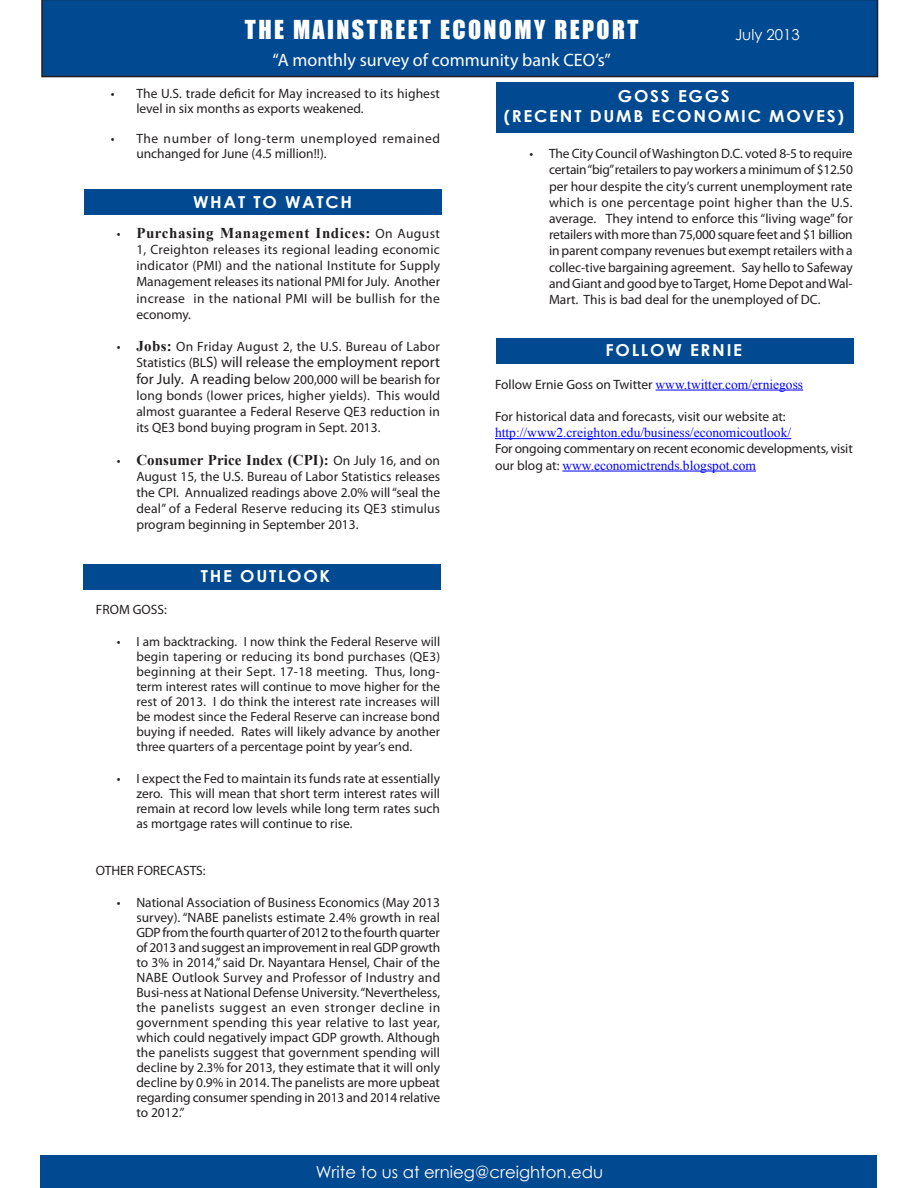
<style>
.page{position:relative;width:918px;height:1188px;background:#fff}
.page>*{position:absolute;margin:0;border:0;box-sizing:border-box;transform-origin:0 0}
.t1{font:24px "Impact";letter-spacing:.1em;color:#fff}
.t2{font:18px "Myriad Pro";color:#fff}
.karan{font:700 16.5px "Century Gothic";letter-spacing:.1em;color:#fff;scale:1.04 1}
.t3{font:16.5px "Century Gothic";color:#fff}
.Paragraph_Style_1{font:700 16.5px "Century Gothic";letter-spacing:.1em;color:#fff;scale:1.04 1}
.karan-2{font:15px "Myriad Pro";color:#231f20}
.karan-3{font:700 15px "Times New Roman";letter-spacing:.005em;color:#231f20}
.karan-4{font:700 15px "Times New Roman";letter-spacing:.04em;color:#231f20}
.t4{font:15px "Myriad Pro";color:#fff}
.t5{font:15px "Century Gothic";color:#fff}
.karan-5{font:13.5px/16.2px "Myriad Pro";color:#231f20;text-align:justify}
.karan-6{font:13.5px "Times New Roman";color:#00f}
.karan-7{font:13.5px/15px "Myriad Pro";letter-spacing:.04em;color:#231f20}
.karan-8{font:13.5px "Myriad Pro";letter-spacing:.02em;color:#231f20}
.karan-9{font:13.2px/15px "Myriad Pro";color:#231f20;text-align:justify}
.s1{font-family:"Myriad Pro";font-weight:400;font-size:13.5px}
.s2{font-family:"Times New Roman";font-weight:700;font-size:15px}
.s3{font-size:13.5px}
.s4{font-size:15px}
.s5{font-family:"Myriad Pro";color:#231f20}
.s6{font-family:"Times New Roman";color:#00f}
</style>
<div class="page">
<div style="left:41px;top:0;width:837px;height:77px;background:#014990"></div>
<div style="left:40px;top:1155px;width:838px;height:33px;background:#014990"></div>
<div style="left:84px;top:564px;width:357px;height:26px;background:#014990"></div>
<div style="left:496px;top:338px;width:358px;height:26px;background:#014990"></div>
<div style="left:496px;top:82px;width:358px;height:52px;background:#014990"></div>
<div style="left:84px;top:189px;width:358px;height:26px;background:#014990"></div>
<hr style="left:656px;top:390px;width:147px;height:1px;background:#00f">
<hr style="left:495px;top:438px;width:296px;height:1px;background:#00f">
<hr style="left:562px;top:471px;width:194px;height:1px;background:#00f">
<h1 class="t1" style="left:245px;top:11px;width:395px">THE MAINSTREET ECONOMY REPORT</h1>
<h2 class="t2" style="left:273px;top:48px;width:340px">“A monthly survey of community bank CEO’s”</h2>
<p class="t4" style="left:735px;top:18px;width:105px">DECEMBER 2003</p>
<p class="t4" style="left:715px;top:19px;width:107px">NOV MBER 2003</p>
<h1 class="t1" style="left:195px;top:16px;width:495px">THE PURCHASING ECONOMY SURVEY REPORT</h1>
<p class="t4" style="left:735px;top:23px;width:107px">NOVEMBER 2003</p>
<p class="t5" style="left:735px;top:24px;width:66px">July 2013</p>
<p class="karan-5" style="left:136px;top:86px;width:305px;line-height:15px;text-indent:-25px">• The U.S. trade deficit for May increased to its highest level in six months as exports weakened.</p>
<p class="karan-7" style="left:136px;top:131px;width:305px;text-indent:-25px">• The number of long-term unemployed remained unchanged for June (4.5 million!!).</p>
<p class="karan" style="left:193px;top:190px;width:155px">WHAT TO WATCH</p>
<p class="karan-4" style="left:117px;top:222px;width:325px"><span class="s1">•</span> Purchasing Management Indices: <span class="s1">On August</span></p>
<p class="karan-5" style="left:136px;top:241px;width:305px">1, Creighton releases its regional leading economic indicator (PMI) and the national Institute for Supply Management releases its national PMI for July. Another increase in the national PMI will be bullish for the economy.</p>
<p class="karan-8" style="left:117px;top:338px;width:325px">• <span class="s2">Jobs:</span> On Friday August 2, the U.S. Bureau of Labor</p>
<p class="karan-2" style="left:136px;top:353px;width:305px"><span class="s3">Statistics (BL</span>S) will release the employment report</p>
<p class="karan-5" style="left:136px;top:371px;width:305px"><span class="s4">for July. A reading be</span>low 200,000 will be bearish for long bonds (lower prices, higher yields). This would almost guarantee a Federal Reserve QE3 reduction in its QE3 bond buying program in Sept. 2013.</p>
<p class="karan-3" style="left:117px;top:449px;width:325px"><span class="s1">•</span> Consumer Price Index (CPI): <span class="s1">On July 16, and on</span></p>
<p class="karan-5" style="left:136px;top:468px;width:305px">August 15, the U.S. Bureau of Labor Statistics releases the CPI. Annualized readings above 2.0% will “seal the deal” of a Federal Reserve reducing its QE3 stimulus program beginning in September 2013.</p>
<p class="karan" style="left:201px;top:563px;width:126px">THE OUTLOOK</p>
<p class="karan-5" style="left:96px;top:601px;width:73px">FROM GOSS:</p>
<p class="karan-9" style="left:136px;top:634px;width:305px;text-indent:-20px"><span class="s3">•</span> I am backtracking. I now think the Federal Reserve will begin tapering or reducing its bond purchases (QE3) beginning at their Sept. 17-18 meeting. Thus, long&shy;term interest rates will continue to move higher for the rest of 2013. I do think the interest rate increases will be modest since the Federal Reserve can increase bond buying if needed. Rates will likely advance by another three quarters of a percentage point by year’s end.</p>
<p class="karan-5" style="left:136px;top:770px;width:305px;line-height:15px;text-indent:-20px">• I expect the Fed to maintain its funds rate at essentially zero. This will mean that short term interest rates will remain at record low levels while long term rates such as mortgage rates will continue to rise.</p>
<p class="karan-5" style="left:96px;top:862px;width:111px">OTHER FORECASTS:</p>
<p class="karan-5" style="left:136px;top:895px;width:305px;line-height:15px;text-indent:-20px">• National Association of Business Economics (May 2013 survey). “NABE panelists estimate 2.4% growth in real GDP from the fourth quarter of 2012 to the fourth quarter of 2013 and suggest an improvement in real GDP growth to 3% in 2014,” said Dr. Nayantara Hensel, Chair of the NABE Outlook Survey and Professor of Industry and Busi-ness at National Defense University. “Nevertheless, the panelists suggest an even stronger decline in government spending this year relative to last year, which could negatively impact GDP growth. Although the panelists suggest that government spending will decline by 2.3% for 2013, they estimate that it will only decline by 0.9% in 2014. The panelists are more upbeat regarding consumer spending in 2013 and 2014 relative to 2012.”</p>
<p class="karan" style="left:618px;top:84px;width:109px">GOSS EGGS</p>
<p class="karan" style="left:504px;top:104px;width:329px">(RECENT DUMB ECONOMIC MOVES)</p>
<p class="karan-5" style="left:549px;top:145px;width:305px;text-indent:-20px">• The City Council ofWashington D.C. voted 8-5 to require certain “big” retailers to pay workers a minimum of $12.50 per hour despite the city’s current unemployment rate which is one percentage point higher than the U.S. average. They intend to enforce this “living wage” for retailers with more than 75,000 square feet and $1 billion in parent company revenues but exempt retailers with a collec-tive bargaining agreement. Say hello to Safeway and Giant and good bye to Target, Home Depot and Wal-Mart. This is bad deal for the unemployed of DC.</p>
<p class="Paragraph_Style_1" style="left:606px;top:338px;width:133px">FOLLOW ERNIE</p>
<p class="karan-6" style="left:495px;top:375px;width:310px"><span class="s5">Follow Ernie Goss on Twitter</span> www.twitter.com/erniegoss</p>
<p class="karan-5" style="left:495px;top:408px;width:292px">For historical data and forecasts, visit our website at:</p>
<p class="karan-6" style="left:495px;top:424px;width:298px">http://www2.creighton.edu/business/economicoutlook/</p>
<p class="karan-5" style="left:495px;top:441px;width:359px">For ongoing commentary on recent economic developments, visit our blog at: <span class="s6">www.economictrends.blogspot.com</span></p>
<p class="t3" style="left:316px;top:1161px;width:289px">Write to us at ernieg@creighton.edu</p>
</div>
